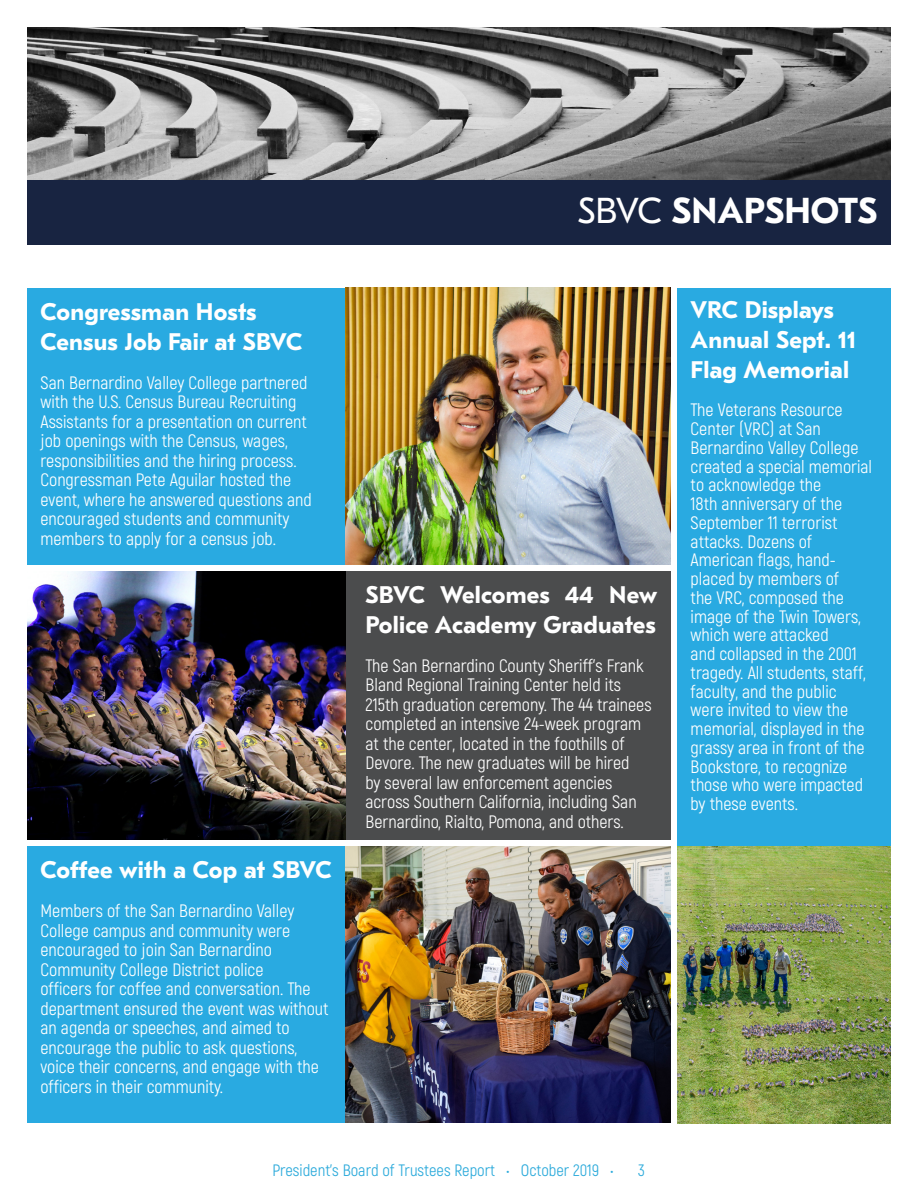
<style>
.page{position:relative;width:918px;height:1188px;background:#fff}
.page>*{position:absolute;margin:0;border:0;box-sizing:border-box;transform-origin:0 0}
.t1{font:700 36px "GT Eesti Pro Text";color:#fff}
.t2{font:700 24px/30px "GT Eesti Pro Text";letter-spacing:.01em;color:#fff}
.PBR_Paragraph{font:18px/19.5px "Akrobat";color:#fff}
.t3{font:16.5px "Akrobat";color:#2caadb}
.s1{font-weight:400}
</style>
<div class="page">
<div style="left:677px;top:288px;width:214px;height:559px;background:#29aae1"></div>
<img style="left:27px;top:27px;width:864px;height:153px">
<div style="left:27px;top:180px;width:864px;height:64px;background:#182441"></div>
<div style="left:27px;top:288px;width:319px;height:276px;background:#29aae1"></div>
<div style="left:346px;top:571px;width:325px;height:268px;background:#4b4c4d"></div>
<div style="left:27px;top:847px;width:319px;height:276px;background:#29aae1"></div>
<img style="left:27px;top:571px;width:319px;height:268px">
<img style="left:346px;top:288px;width:325px;height:277px">
<img style="left:677px;top:846px;width:214px;height:277px">
<img style="left:346px;top:847px;width:325px;height:275px">
<p class="t2" style="left:40px;top:297px;width:263px">Congressman Hosts<br>Census Job Fair at SBVC</p>
<p class="PBR_Paragraph" style="left:40px;top:373px;width:273px">San Bernardino Valley College partnered with the U.S. Census Bureau Recruiting Assistants for a presentation on current job openings with the Census, wages, responsibilities and the hiring process.<br>Congressman Pete Aguilar hosted the event, where he answered questions and encouraged students and community members to apply for a census job.</p>
<p class="t2" style="left:40px;top:855px;width:293px">Coffee with a Cop at SBVC</p>
<p class="PBR_Paragraph" style="left:40px;top:901px;width:290px">Members of the San Bernardino Valley College campus and community were encouraged to join San Bernardino Community College District police<br>officers for coffee and conversation. The department ensured the event was without an agenda or speeches, and aimed to encourage the public to ask questions, voice their concerns, and engage with the officers in their community.</p>
<p class="t1" style="left:578px;top:191px;width:301px"><span class="s1">SBVC</span> SNAPSHOTS</p>
<p class="t2" style="left:366px;top:580px;width:293px">SBVC Welcomes 44 New<br>Police Academy Graduates</p>
<p class="PBR_Paragraph" style="left:366px;top:656px;width:288px">The San Bernardino County Sheriff’s Frank Bland Regional Training Center held its 215th graduation ceremony. The 44 trainees completed an intensive 24-week program at the center, located in the foothills of Devore. The new graduates will be hired<br>by several law enforcement agencies across Southern California, including San Bernardino, Rialto, Pomona, and others.</p>
<p class="t2" style="left:691px;top:295px;width:167px">VRC Displays<br>Annual Sept. 11<br>Flag Memorial</p>
<p class="PBR_Paragraph" style="left:691px;top:401px;width:183px;line-height:18.8px">The Veterans Resource<br>Center (VRC) at San<br>Bernardino Valley College created a special memorial to acknowledge the<br>18th anniversary of the<br>September 11 terrorist attacks. Dozens of<br>American flags, hand&shy;placed by members of<br>the VRC, composed the image of the Twin Towers, which were attacked<br>and collapsed in the 2001 tragedy. All students, staff, faculty, and the public were invited to view the memorial, displayed in the grassy area in front of the<br>Bookstore, to recognize those who were impacted by these events.</p>
<p class="t3" style="left:272px;top:1161px;width:343px">President’s Board of Trustees Report • October 2019 •</p>
<p class="t3" style="left:638px;top:1161px;width:8px">3</p>
</div>
